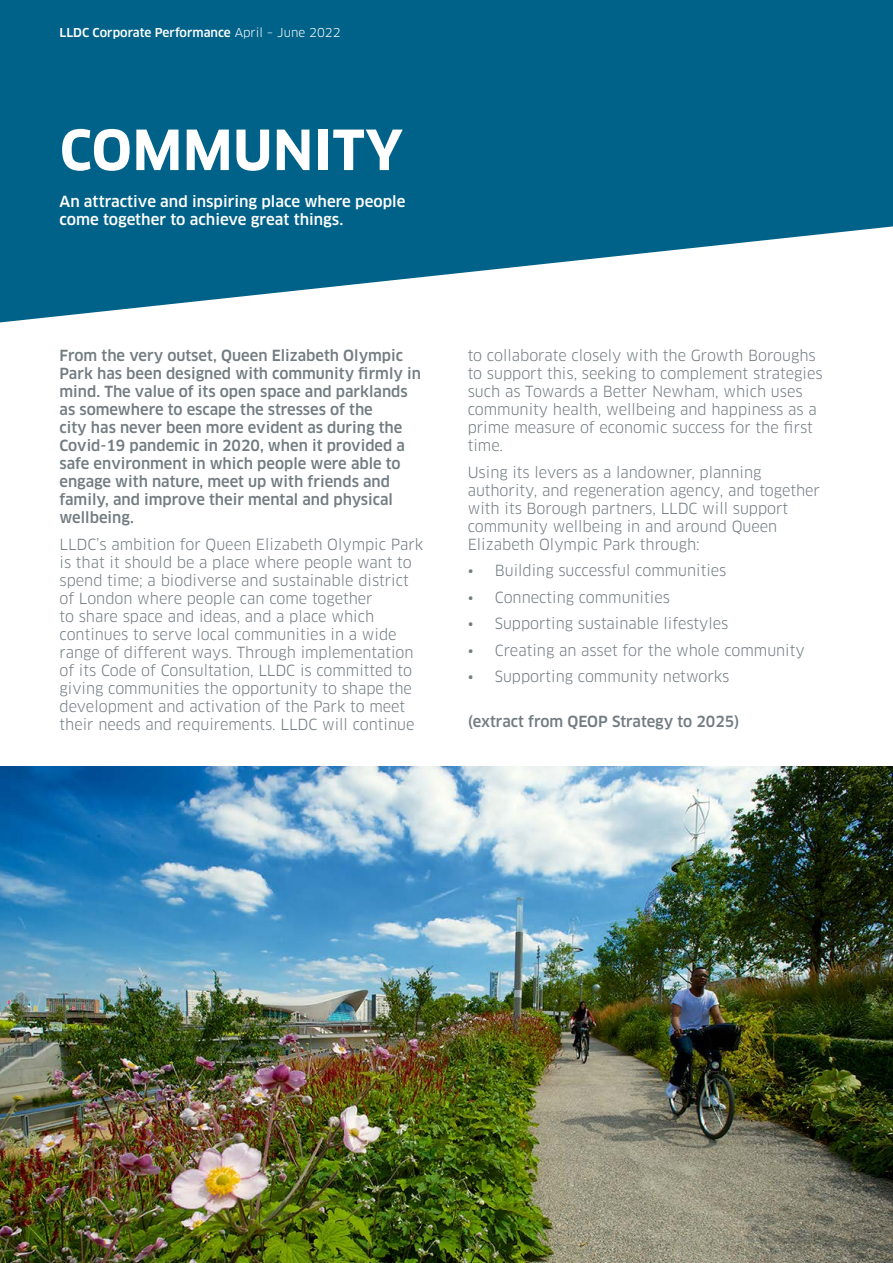
<style>
.page{position:relative;width:893px;height:1263px;background:#fff}
.page>*{position:absolute;margin:0;border:0;box-sizing:border-box;transform-origin:0 0}
.t1{font:700 54px "Clan OT";letter-spacing:.01em;color:#fff}
.t2{font:15px/18px "Clan OT";color:#727c81}
.t3{font:500 15px/18px "Clan OT";color:#727c81}
.t4{font:500 15px/18px "Clan OT";color:#fff}
.t5{font:500 12px "Clan OT";color:#fff}
.s1{font-weight:400}
</style>
<div class="page">
<svg style="left:0;top:0;width:893px;height:322px;background:#25799a"></svg>
<img style="left:0;top:766px;width:893px;height:497px">
<p class="t5" style="left:60px;top:26px;width:283px">LLDC Corporate Performance <span class="s1">April – June 2022</span></p>
<h1 class="t1" style="left:60px;top:119px;width:345px">COMMUNITY</h1>
<p class="t4" style="left:60px;top:193px;width:347px">An attractive and inspiring place where people come together to achieve great things.</p>
<p class="t3" style="left:60px;top:347px;width:363px">From the very outset, Queen Elizabeth Olympic Park has been designed with community firmly in mind. The value of its open space and parklands as somewhere to escape the stresses of the<br>city has never been more evident as during the Covid-19 pandemic in 2020, when it provided a safe environment in which people were able to engage with nature, meet up with friends and family, and improve their mental and physical wellbeing.</p>
<p class="t2" style="left:60px;top:535px;width:365px">LLDC’s ambition for Queen Elizabeth Olympic Park is that it should be a place where people want to spend time; a biodiverse and sustainable district of London where people can come together<br>to share space and ideas, and a place which continues to serve local communities in a wide range of different ways. Through implementation of its Code of Consultation, LLDC is committed to giving communities the opportunity to shape the development and activation of the Park to meet their needs and requirements. LLDC will continue</p>
<p class="t2" style="left:468px;top:347px;width:356px">to collaborate closely with the Growth Boroughs to support this, seeking to complement strategies such as Towards a Better Newham, which uses community health, wellbeing and happiness as a prime measure of economic success for the first time.</p>
<p class="t2" style="left:468px;top:463px;width:354px">Using its levers as a landowner, planning authority, and regeneration agency, and together with its Borough partners, LLDC will support community wellbeing in and around Queen Elizabeth Olympic Park through:</p>
<p class="t2" style="left:468px;top:562px;width:260px">• Building successful communities</p>
<p class="t2" style="left:468px;top:588px;width:204px">• Connecting communities</p>
<p class="t2" style="left:468px;top:615px;width:262px">• Supporting sustainable lifestyles</p>
<p class="t2" style="left:468px;top:641px;width:339px">• Creating an asset for the whole community</p>
<p class="t2" style="left:468px;top:668px;width:263px">• Supporting community networks</p>
<p class="t3" style="left:468px;top:712px;width:273px">(extract from QEOP Strategy to 2025)</p>
</div>
